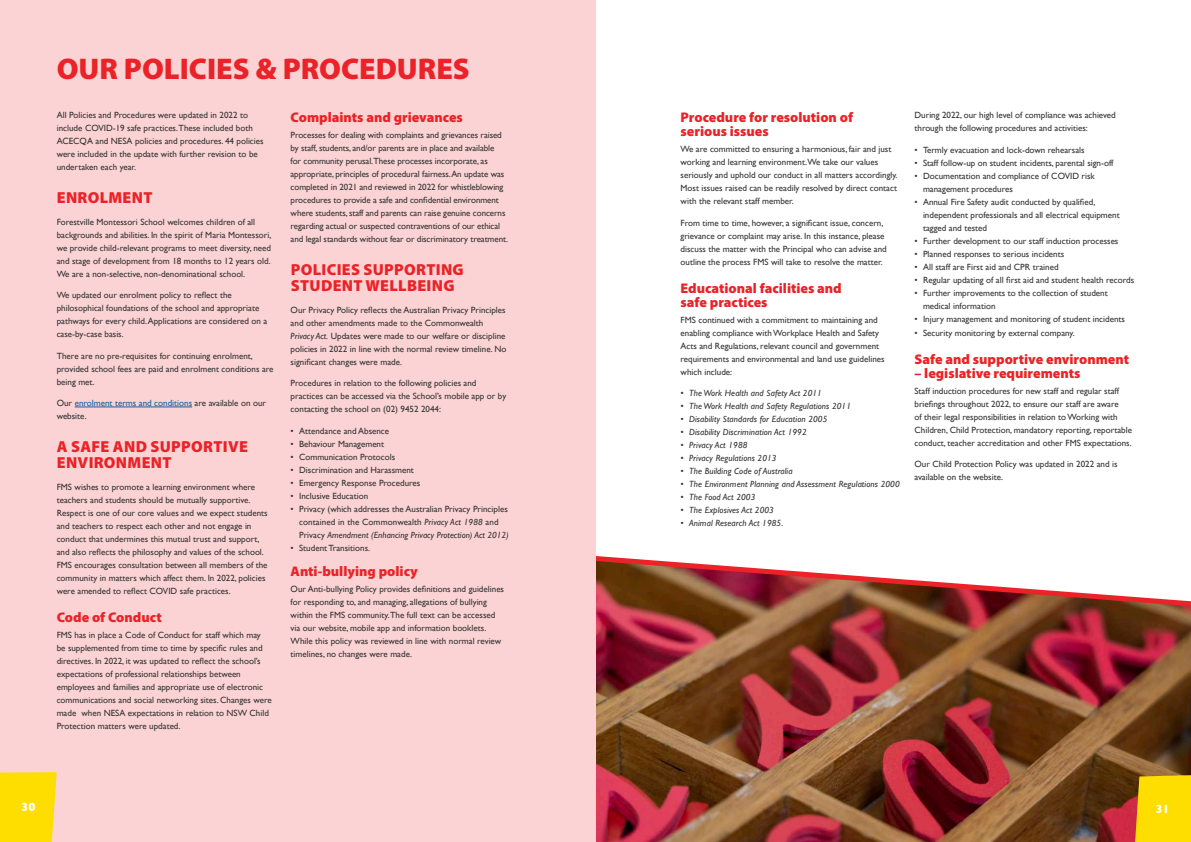
<style>
.page{position:relative;width:1191px;height:842px;background:#fff}
.page>*{position:absolute;margin:0;border:0;box-sizing:border-box;transform-origin:0 0}
.t1{font:900 30px "Myriad Pro";color:#eb2227}
.t2{font:900 16px/16px "Myriad Pro";letter-spacing:.02em;color:#eb2227}
.t3{font:900 14px/14px "Myriad Pro";color:#eb2227}
.t4{font:700 12px "Gill Sans";color:#fff}
.t5{font:9px/13px "Gill Sans";color:#343333}
.t6{font:italic 9px "Gill Sans";letter-spacing:.01em;color:#343333}
.s1{color:#175d9e}
.s2{font-style:italic}
</style>
<div class="page">
<img style="left:596px;top:556px;width:595px;height:286px">
<hr style="left:595px;top:0;width:1px;height:842px;background:#ebebeb">
<div style="left:0;top:0;width:595px;height:842px;background:#fbd3d4"></div>
<svg style="left:0;top:772px;width:57px;height:70px;background:#fddc0b"></svg>
<hr style="left:75px;top:407px;width:117px;height:1px;background:#175d9e">
<div style="left:1135px;top:775px;width:56px;height:67px;background:#fedd00"></div>
<h1 class="t1" style="left:57px;top:49px;width:414px">OUR POLICIES &amp; PROCEDURES</h1>
<p class="t5" style="left:57px;top:109px;width:208px">All Policies and Procedures were updated in 2022 to include COVID-19 safe practices.These included both ACECQA and NESA policies and procedures. 44 policies were included in the update with further revision to be undertaken each year.</p>
<h2 class="t2" style="left:57px;top:189px;width:97px">ENROLMENT</h2>
<p class="t5" style="left:57px;top:215px;width:216px">Forestville Montessori School welcomes children of all backgrounds and abilities. In the spirit of Maria Montessori, we provide child-relevant programs to meet diversity, need and stage of development from 18 months to 12 years old.<br>We are a non-selective, non-denominational school.</p>
<p class="t5" style="left:57px;top:289px;width:212px">We updated our enrolment policy to reflect the philosophical foundations of the school and appropriate pathways for every child. Applications are considered on a case-by-case basis.</p>
<p class="t5" style="left:57px;top:349px;width:218px">There are no pre-requisites for continuing enrolment, provided school fees are paid and enrolment conditions are being met.</p>
<p class="t5" style="left:57px;top:397px;width:211px">Our <span class="s1">enrolment terms and conditions</span> are available on our website.</p>
<h2 class="t2" style="left:57px;top:438px;width:192px">A SAFE AND SUPPORTIVE<br>ENVIRONMENT</h2>
<p class="t5" style="left:57px;top:480px;width:212px">FMS wishes to promote a learning environment where teachers and students should be mutually supportive.<br>Respect is one of our core values and we expect students and teachers to respect each other and not engage in conduct that undermines this mutual trust and support, and also reflects the philosophy and values of the school.<br>FMS encourages consultation between all members of the community in matters which affect them. In 2022, policies were amended to reflect COVID safe practices.</p>
<h3 class="t3" style="left:57px;top:610px;width:106px">Code of Conduct</h3>
<p class="t5" style="left:57px;top:628px;width:217px">FMS has in place a Code of Conduct for staff which may be supplemented from time to time by specific rules and directives. In 2022, it was updated to reflect the school’s expectations of professional relationships between employees and families and appropriate use of electronic communications and social networking sites. Changes were made when NESA expectations in relation to NSW Child Protection matters were updated.</p>
<h3 class="t3" style="left:291px;top:110px;width:174px">Complaints and grievances</h3>
<p class="t5" style="left:291px;top:129px;width:219px">Processes for dealing with complaints and grievances raised by staff, students, and/or parents are in place and available<br>for community perusal.These processes incorporate, as appropriate, principles of procedural fairness.An update was completed in 2021 and reviewed in 2022 for whistleblowing procedures to provide a safe and confidential environment where students, staff and parents can raise genuine concerns regarding actual or suspected contraventions of our ethical and legal standards without fear or discriminatory treatment.</p>
<h2 class="t2" style="left:291px;top:261px;width:174px">POLICIES SUPPORTING<br>STUDENT WELLBEING</h2>
<p class="t5" style="left:291px;top:303px;width:217px">Our Privacy Policy reflects the Australian Privacy Principles and other amendments made to the Commonwealth <span class="s2">Privacy Act.</span> Updates were made to our welfare or discipline policies in 2022 in line with the normal review timeline. No significant changes were made.</p>
<p class="t5" style="left:291px;top:377px;width:217px">Procedures in relation to the following policies and practices can be accessed via the School’s mobile app or by contacting the school on (02) 9452 2044:</p>
<p class="t5" style="left:291px;top:424px;width:100px">• Attendance and Absence</p>
<p class="t5" style="left:291px;top:437px;width:95px">• Behaviour Management</p>
<p class="t5" style="left:291px;top:450px;width:106px">• Communication Protocols</p>
<p class="t5" style="left:291px;top:463px;width:125px">• Discrimination and Harassment</p>
<p class="t5" style="left:291px;top:476px;width:131px">• Emergency Response Procedures</p>
<p class="t5" style="left:291px;top:489px;width:79px">• Inclusive Education</p>
<p class="t5" style="left:299px;top:502px;width:211px;text-indent:-9px">• Privacy (which addresses the Australian Privacy Principles contained in the Commonwealth <span class="s2">Privacy Act 1988</span> and<br>Privacy <span class="s2">Amendment (Enhancing Privacy Protection) Act 2012)</span></p>
<p class="t5" style="left:291px;top:541px;width:81px">• Student Transitions.</p>
<h3 class="t3" style="left:291px;top:564px;width:129px">Anti-bullying policy</h3>
<p class="t5" style="left:291px;top:582px;width:215px">Our Anti-bullying Policy provides definitions and guidelines for responding to, and managing, allegations of bullying within the FMS community.The full text can be accessed via our website, mobile app and information booklets.<br>While this policy was reviewed in line with normal review timelines, no changes were made.</p>
<h3 class="t4" style="left:21px;top:798px;width:16px">30</h3>
<h3 class="t3" style="left:680px;top:110px;width:174px">Procedure for resolution of serious issues</h3>
<p class="t5" style="left:680px;top:143px;width:218px">We are committed to ensuring a harmonious, fair and just working and learning environment.We take our values seriously and uphold our conduct in all matters accordingly.<br>Most issues raised can be readily resolved by direct contact with the relevant staff member.</p>
<p class="t5" style="left:680px;top:216px;width:208px">From time to time, however, a significant issue, concern, grievance or complaint may arise. In this instance, please discuss the matter with the Principal who can advise and outline the process FMS will take to resolve the matter.</p>
<h3 class="t3" style="left:680px;top:281px;width:163px">Educational facilities and safe practices</h3>
<p class="t5" style="left:680px;top:313px;width:206px">FMS continued with a commitment to maintaining and enabling compliance with Workplace Health and Safety Acts and Regulations, relevant council and government requirements and environmental and land use guidelines which include:</p>
<p class="t6" style="left:680px;top:388px;width:143px">• The Work Health and Safety Act 2011</p>
<p class="t6" style="left:680px;top:401px;width:172px">• The Work Health and Safety Regulations 2011</p>
<p class="t6" style="left:680px;top:414px;width:148px">• Disability Standards for Education 2005</p>
<p class="t6" style="left:680px;top:427px;width:128px">• Disability Discrimination Act 1992</p>
<p class="t6" style="left:680px;top:440px;width:68px">• Privacy Act 1988</p>
<p class="t6" style="left:680px;top:453px;width:98px">• Privacy Regulations 2013</p>
<p class="t6" style="left:680px;top:466px;width:114px">• The Building Code of Australia</p>
<p class="t6" style="left:680px;top:479px;width:221px">• The Environment Planning and Assessment Regulations 2000</p>
<p class="t6" style="left:680px;top:492px;width:76px">• The Food Act 2003</p>
<p class="t6" style="left:680px;top:505px;width:95px">• The Explosives Act 2003</p>
<p class="t6" style="left:680px;top:518px;width:104px">• Animal Research Act 1985.</p>
<p class="t5" style="left:914px;top:109px;width:203px">During 2022, our high level of compliance was achieved through the following procedures and activities:</p>
<p class="t5" style="left:914px;top:143px;width:172px">• Termly evacuation and lock-down rehearsals</p>
<p class="t5" style="left:914px;top:156px;width:200px">• Staff follow-up on student incidents, parental sign-off</p>
<p class="t5" style="left:923px;top:169px;width:173px;text-indent:-9px">• Documentation and compliance of COVID risk management procedures</p>
<p class="t5" style="left:923px;top:195px;width:198px;text-indent:-9px">• Annual Fire Safety audit conducted by qualified, independent professionals and all electrical equipment tagged and tested</p>
<p class="t5" style="left:914px;top:234px;width:205px">• Further development to our staff induction processes</p>
<p class="t5" style="left:914px;top:247px;width:151px">• Planned responses to serious incidents</p>
<p class="t5" style="left:914px;top:260px;width:146px">• All staff are First aid and CPR trained</p>
<p class="t5" style="left:914px;top:273px;width:221px">• Regular updating of all first aid and student health records</p>
<p class="t5" style="left:923px;top:286px;width:186px;text-indent:-9px">• Further improvements to the collection of student medical information</p>
<p class="t5" style="left:914px;top:312px;width:212px">• Injury management and monitoring of student incidents</p>
<p class="t5" style="left:914px;top:326px;width:162px">• Security monitoring by external company.</p>
<h3 class="t3" style="left:914px;top:352px;width:216px">Safe and supportive environment</h3>
<h3 class="t3" style="left:914px;top:366px;width:167px">– legislative requirements</h3>
<p class="t5" style="left:914px;top:384px;width:219px">Staff induction procedures for new staff and regular staff briefings throughout 2022, to ensure our staff are aware<br>of their legal responsibilities in relation to Working with Children, Child Protection, mandatory reporting, reportable conduct, teacher accreditation and other FMS expectations.</p>
<p class="t5" style="left:914px;top:458px;width:205px">Our Child Protection Policy was updated in 2022 and is available on the website.</p>
<h3 class="t4" style="left:1155px;top:800px;width:16px">31</h3>
</div>
